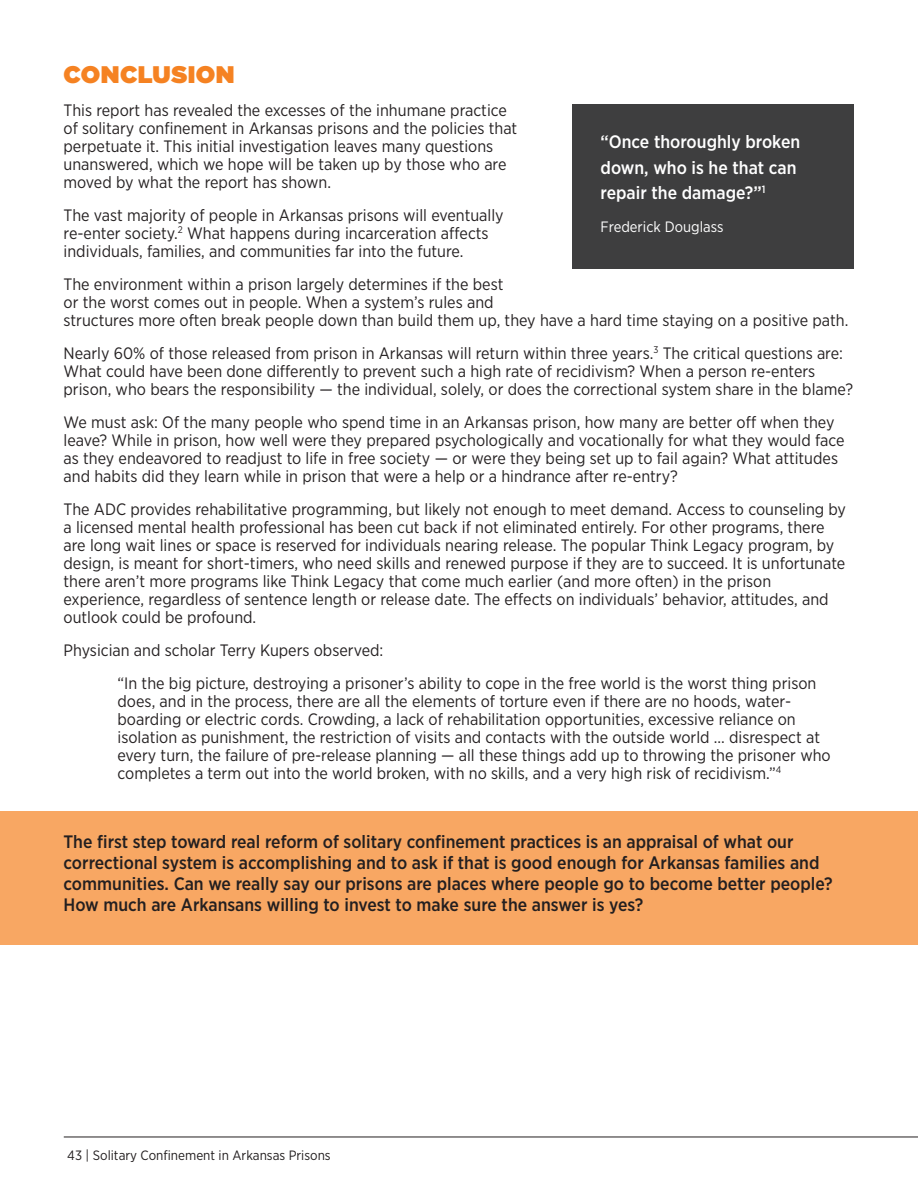
<style>
.page{position:relative;width:918px;height:1188px;background:#fff}
.page>*{position:absolute;margin:0;border:0;box-sizing:border-box;transform-origin:0 0}
.t1{font:900 24px "Gotham";letter-spacing:.02em;color:#f58120}
.t2{font:500 18px/21px "Gotham Narrow";color:#231f20}
.t3{font:500 18px/25.5px "Gotham Narrow";color:#fff}
.t4{font:16.5px/18px "Gotham Narrow";color:#231f20}
.t5{font:15px "Gotham Narrow";color:#fff}
.t6{font:13.5px "Gotham Narrow";color:#231f20}
</style>
<div class="page">
<div style="left:572px;top:104px;width:282px;height:165px;background:#3e3e3f"></div>
<hr style="left:64px;top:1137px;width:854px;height:1px;background:#231f20">
<div style="left:0;top:812px;width:918px;height:133px;background:#f8a763"></div>
<h1 class="t1" style="left:64px;top:57px;width:173px">CONCLUSION</h1>
<p class="t4" style="left:64px;top:101px;width:455px">This report has revealed the excesses of the inhumane practice of solitary confinement in Arkansas prisons and the policies that perpetuate it. This initial investigation leaves many questions unanswered, which we hope will be taken up by those who are moved by what the report has shown.</p>
<p class="t4" style="left:64px;top:206px;width:442px">The vast majority of people in Arkansas prisons will eventually re-enter society.<sup>2</sup> What happens during incarceration affects individuals, families, and communities far into the future.</p>
<p class="t4" style="left:64px;top:275px;width:786px">The environment within a prison largely determines if the best<br>or the worst comes out in people. When a system’s rules and<br>structures more often break people down than build them up, they have a hard time staying on a positive path.</p>
<p class="t4" style="left:64px;top:344px;width:791px">Nearly 60% of those released from prison in Arkansas will return within three years.<sup>3</sup> The critical questions are:<br>What could have been done differently to prevent such a high rate of recidivism? When a person re-enters prison, who bears the responsibility — the individual, solely, or does the correctional system share in the blame?</p>
<p class="t4" style="left:64px;top:413px;width:783px">We must ask: Of the many people who spend time in an Arkansas prison, how many are better off when they leave? While in prison, how well were they prepared psychologically and vocationally for what they would face as they endeavored to readjust to life in free society — or were they being set up to fail again? What attitudes and habits did they learn while in prison that were a help or a hindrance after re-entry?</p>
<p class="t4" style="left:64px;top:500px;width:784px">The ADC provides rehabilitative programming, but likely not enough to meet demand. Access to counseling by a licensed mental health professional has been cut back if not eliminated entirely. For other programs, there are long wait lines or space is reserved for individuals nearing release. The popular Think Legacy program, by design, is meant for short-timers, who need skills and renewed purpose if they are to succeed. It is unfortunate there aren’t more programs like Think Legacy that come much earlier (and more often) in the prison experience, regardless of sentence length or release date. The effects on individuals’ behavior, attitudes, and outlook could be profound.</p>
<p class="t4" style="left:118px;top:633px;width:700px;line-height:33px;text-indent:-54px">Physician and scholar Terry Kupers observed:<br>“In the big picture, destroying a prisoner’s ability to cope in the free world is the worst thing prison</p>
<p class="t4" style="left:118px;top:692px;width:715px">does, and in the process, there are all the elements of torture even if there are no hoods, water&shy;boarding or electric cords. Crowding, a lack of rehabilitation opportunities, excessive reliance on isolation as punishment, the restriction of visits and contacts with the outside world … disrespect at every turn, the failure of pre-release planning — all these things add up to throwing the prisoner who completes a term out into the world broken, with no skills, and a very high risk of recidivism.”<sup>4</sup></p>
<p class="t3" style="left:601px;top:129px;width:201px">“Once thoroughly broken down, who is he that can repair the damage?”<sup>1</sup></p>
<p class="t5" style="left:601px;top:217px;width:124px">Frederick Douglass</p>
<p class="t2" style="left:64px;top:831px;width:771px">The first step toward real reform of solitary confinement practices is an appraisal of what our correctional system is accomplishing and to ask if that is good enough for Arkansas families and communities. Can we really say our prisons are places where people go to become better people?<br>How much are Arkansans willing to invest to make sure the answer is yes?</p>
<p class="t6" style="left:67px;top:1147px;width:265px">43 | Solitary Confinement in Arkansas Prisons</p>
</div>
